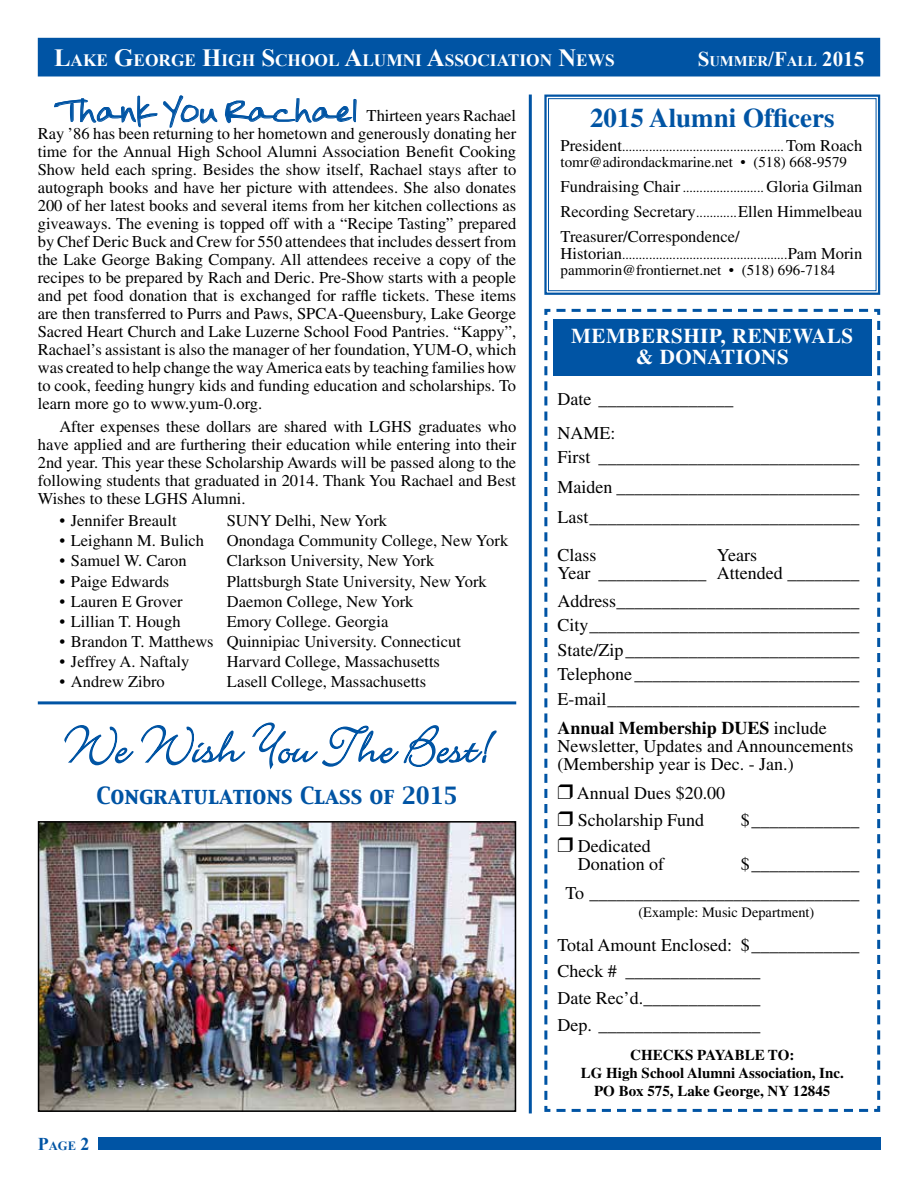
<style>
.page{position:relative;width:918px;height:1188px;background:#fff}
.page>*{position:absolute;margin:0;border:0;box-sizing:border-box;transform-origin:0 0}
.t1{font:700 27px "Times";color:#0054a4}
.t2{font:700 21px/21px "Times";letter-spacing:.025em;color:#fff;text-align:center}
.t3{font:21px "Capitals";color:#0054a4}
.t4{font:18px/26.7px "Times";color:#000}
.t5{font:700 17.4px "Times New Roman";color:#fff}
.t6{font:16.5px/18px "Times";color:#000;text-align:justify}
.t7{font:15px "Times";color:#000}
.t8{font:700 15px/18px "Times";color:#000;text-align:center}
.t9{font:700 14.7px "Times New Roman";color:#fff}
.t10{font:14.4px "Times";color:#000}
.t11{font:13.5px "Times";color:#000}
.t12{font:700 12.6px "Times New Roman";color:#0054a4}
.s1{font-size:24.75px}
.s2{font-size:21px}
.s3{font-family:"FG Rebecca";font-size:24.75px;color:#0054a4}
.s4{font-size:18px}
.s5{font-size:16.5px}
.s6{font-size:13.5px}
.s7{color:#fff}
.s8{font-weight:700}
</style>
<div class="page">
<div style="left:38px;top:38px;width:842px;height:38px;background:#0054a4"></div>
<div style="left:98px;top:1137px;width:782px;height:13px;background:#0054a4"></div>
<svg style="left:54px;top:95px;width:164px;height:33px"></svg>
<svg style="left:225px;top:98px;width:132px;height:26px"></svg>
<svg style="left:544px;top:94px;width:337px;height:201px"></svg>
<div style="left:548px;top:98px;width:328px;height:193px;border:1px solid #0054a4"></div>
<svg style="left:544px;top:308px;width:337px;height:804px"></svg>
<div style="left:553px;top:319px;width:318px;height:56px;background:#0054a4"></div>
<svg style="left:64px;top:722px;width:433px;height:48px"></svg>
<img style="left:41px;top:824px;width:472px;height:285px">
<div style="left:38px;top:821px;width:478px;height:291px;border:2px solid #000"></div>
<hr style="left:529px;top:95px;width:3px;height:1018px;background:#0054a4">
<hr style="left:38px;top:701px;width:478px;height:3px;background:#0054a4">
<svg style="left:558px;top:784px;width:15px;height:15px"></svg>
<svg style="left:558px;top:811px;width:15px;height:15px"></svg>
<svg style="left:558px;top:838px;width:15px;height:32px"></svg>
<p class="t5" style="left:54px;top:48px;width:561px"><span class="s1">L</span>AKE <span class="s1">G</span>EORGE <span class="s1">H</span>IGH <span class="s1">S</span>CHOOL <span class="s1">A</span>LUMNI <span class="s1">A</span>SSOCIATION <span class="s1">N</span>EWS</p>
<p class="t9" style="left:698px;top:51px;width:168px"><span class="s2">S</span>UMMER<span class="s2">/F</span>ALL <span class="s2">2015</span></p>
<p class="t6" style="left:38px;top:107px;width:480px;text-indent:22px"><span class="s3">Thank You Rachael</span> Thirteen years Rachael Ray ’86 has been returning to her hometown and generously donating her time for the Annual High School Alumni Association Benefit Cooking Show held each spring. Besides the show itself, Rachael stays after to autograph books and have her picture with attendees. She also donates 200 of her latest books and several items from her kitchen collections as giveaways. The evening is topped off with a “Recipe Tasting” prepared by Chef Deric Buck and Crew for 550 attendees that includes dessert from the Lake George Baking Company. All attendees receive a copy of the recipes to be prepared by Rach and Deric. Pre-Show starts with a people and pet food donation that is exchanged for raffle tickets. These items are then transferred to Purrs and Paws, SPCA-Queensbury, Lake George Sacred Heart Church and Lake Luzerne School Food Pantries. “Kappy”, Rachael’s assistant is also the manager of her foundation, YUM-O, which was created to help change the way America eats by teaching families how to cook, feeding hungry kids and funding education and scholarships. To learn more go to www.yum-0.org.</p>
<p class="t6" style="left:38px;top:417px;width:480px;text-indent:22px">After expenses these dollars are shared with LGHS graduates who have applied and are furthering their education while entering into their 2nd year. This year these Scholarship Awards will be passed along to the following students that graduated in 2014. Thank You Rachael and Best Wishes to these LGHS Alumni.</p>
<p class="t6" style="left:59px;top:511px;width:119px">• Jennifer Breault</p>
<p class="t6" style="left:227px;top:511px;width:162px">SUNY Delhi, New York</p>
<p class="t6" style="left:59px;top:532px;width:146px">• Leighann M. Bulich</p>
<p class="t6" style="left:227px;top:532px;width:283px">Onondaga Community College, New York</p>
<p class="t6" style="left:59px;top:552px;width:129px">• Samuel W. Caron</p>
<p class="t6" style="left:227px;top:552px;width:209px">Clarkson University, New York</p>
<p class="t6" style="left:59px;top:572px;width:111px">• Paige Edwards</p>
<p class="t6" style="left:227px;top:572px;width:261px">Plattsburgh State University, New York</p>
<p class="t6" style="left:59px;top:592px;width:125px">• Lauren E Grover</p>
<p class="t6" style="left:227px;top:592px;width:188px">Daemon College, New York</p>
<p class="t6" style="left:59px;top:612px;width:123px">• Lillian T. Hough</p>
<p class="t6" style="left:227px;top:612px;width:163px">Emory College. Georgia</p>
<p class="t6" style="left:60px;top:632px;width:403px">• Brandon T. Matthews Quinnipiac University. Connecticut</p>
<p class="t6" style="left:60px;top:653px;width:131px">• Jeffrey A. Naftaly</p>
<p class="t6" style="left:227px;top:653px;width:215px">Harvard College, Massachusetts</p>
<p class="t6" style="left:60px;top:673px;width:107px">• Andrew Zibro</p>
<p class="t6" style="left:227px;top:673px;width:201px">Lasell College, Massachusetts</p>
<p class="t3" style="left:96px;top:781px;width:363px">CONGRATULATIONS CLASS OF 2015</p>
<p class="t12" style="left:38px;top:1137px;width:53px"><span class="s4">P</span>AGE <span class="s4">2</span></p>
<h1 class="t1" style="left:590px;top:102px;width:246px">2015 Alumni Officers</h1>
<p class="t11" style="left:561px;top:138px;width:303px"><span class="s5">President</span>................................................<span class="s5">Tom Roach</span></p>
<p class="t7" style="left:561px;top:154px;width:288px">tomr@adirondackmarine.net • (518) 668-9579</p>
<p class="t6" style="left:561px;top:174px;width:303px;line-height:25.2px">Fundraising Chair <span class="s6">........................</span> Gloria Gilman Recording Secretary<span class="s6">............</span>Ellen Himmelbeau Treasurer/Correspondence/<span class="s7">Pam Morin</span></p>
<p class="t11" style="left:561px;top:247px;width:303px"><span class="s5">Historian</span>.................................................<span class="s5">Pam Morin</span></p>
<p class="t7" style="left:561px;top:262px;width:276px">pammorin@frontiernet.net • (518) 696-7184</p>
<p class="t2" style="left:571px;top:325px;width:284px">MEMBERSHIP, RENEWALS &amp; DONATIONS</p>
<p class="t4" style="left:557px;top:382px;width:178px;line-height:33.3px">Date _______________<br>NAME:</p>
<p class="t4" style="left:557px;top:441px;width:304px;line-height:30.5px;text-align:justify">First _____________________________ Maiden ___________________________ Last______________________________</p>
<p class="t4" style="left:557px;top:559px;width:304px">Year ____________ Attended ________</p>
<p class="t4" style="left:557px;top:588px;width:304px;line-height:24.5px;text-align:justify">Address___________________________ City______________________________ State/Zip__________________________ Telephone _________________________ E-mail____________________________</p>
<p class="t4" style="left:557px;top:719px;width:298px;line-height:18px"><span class="s8">Annual Membership DUES</span> include<br>Newsletter, Updates and Announcements (Membership year is Dec. - Jan.)</p>
<p class="t4" style="left:577px;top:779px;width:150px">Annual Dues $20.00<br>Scholarship Fund</p>
<p class="t4" style="left:741px;top:806px;width:120px">$____________</p>
<p class="t4" style="left:578px;top:837px;width:88px;line-height:18px">Dedicated<br>Donation of</p>
<p class="t4" style="left:565px;top:850px;width:295px;line-height:28.8px;text-align:right">$____________<br>To ______________________________</p>
<p class="t10" style="left:638px;top:904px;width:177px">(Example: Music Department)</p>
<p class="t4" style="left:557px;top:931px;width:304px">Total Amount Enclosed: $____________<br>Check # _______________<br>Date Rec’d._____________<br>Dep. __________________</p>
<p class="t8" style="left:581px;top:1046px;width:264px">CHECKS PAYABLE TO:<br>LG High School Alumni Association, Inc.<br>PO Box 575, Lake George, NY 12845</p>
</div>
